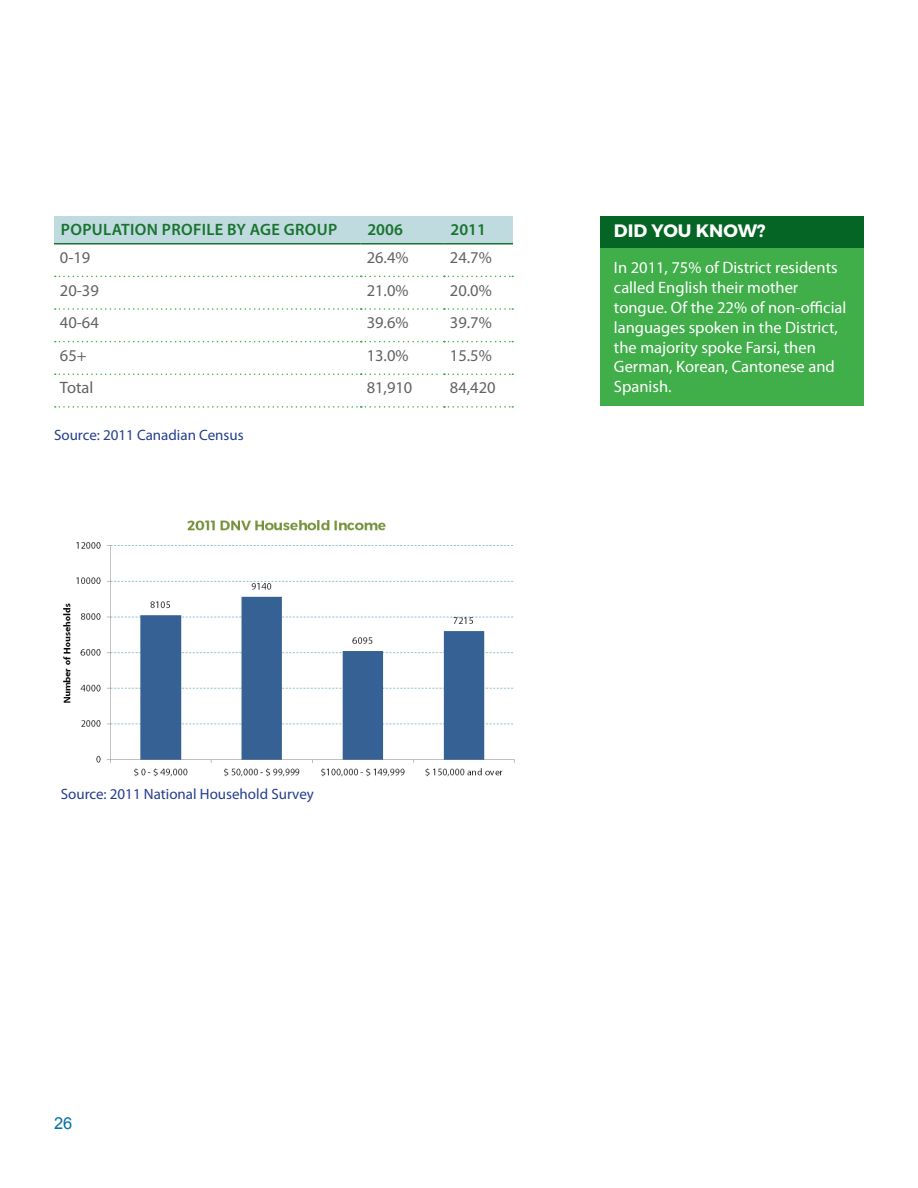
<style>
.page{position:relative;width:918px;height:1188px;background:#fff}
.page>*{position:absolute;margin:0;border:0;box-sizing:border-box;transform-origin:0 0}
.t1{font:700 18px "Montserrat";color:#fff}
.t2{font:16.5px/19.8px "Myriad Pro";color:#fff}
.t3{font:16.5px "Myriad Pro";color:#636366}
.t4{font:600 16.5px "Myriad Pro";letter-spacing:.02em;color:#19732d}
.t5{font:16.5px "Arial";color:#0070ac}
.t6{font:15px "Myriad Pro";color:#253f8e}
</style>
<div class="page">
<div style="left:54px;top:216px;width:459px;height:27px;background:#bfdbe0"></div>
<hr style="left:54px;top:243px;width:307px;height:2px;background:#19732d">
<hr style="left:361px;top:243px;width:83px;height:2px;background:#19732d">
<hr style="left:444px;top:243px;width:69px;height:2px;background:#19732d">
<svg style="left:55px;top:276px;width:458px;height:1px"></svg>
<svg style="left:55px;top:308px;width:458px;height:2px"></svg>
<svg style="left:55px;top:341px;width:458px;height:1px"></svg>
<svg style="left:55px;top:374px;width:458px;height:1px"></svg>
<svg style="left:55px;top:406px;width:458px;height:2px"></svg>
<img style="left:63px;top:520px;width:452px;height:257px">
<div style="left:600px;top:248px;width:264px;height:158px;background:#40ae49"></div>
<div style="left:600px;top:216px;width:264px;height:32px;background:#056524"></div>
<p class="t4" style="left:61px;top:219px;width:276px">POPULATION PROFI LE BY AGE GROUP</p>
<p class="t4" style="left:367px;top:219px;width:37px">2006</p>
<p class="t4" style="left:451px;top:219px;width:37px">2011</p>
<p class="t3" style="left:60px;top:247px;width:32px">0-19</p>
<p class="t3" style="left:367px;top:247px;width:43px">26.4%</p>
<p class="t3" style="left:450px;top:247px;width:43px">24.7%</p>
<p class="t3" style="left:60px;top:280px;width:40px">20-39</p>
<p class="t3" style="left:367px;top:280px;width:43px">21.0%</p>
<p class="t3" style="left:450px;top:280px;width:43px">20.0%</p>
<p class="t3" style="left:60px;top:312px;width:40px">40-64</p>
<p class="t3" style="left:367px;top:312px;width:43px">39.6%</p>
<p class="t3" style="left:450px;top:312px;width:43px">39.7%</p>
<p class="t3" style="left:60px;top:345px;width:28px">65+</p>
<p class="t3" style="left:367px;top:345px;width:43px">13.0%</p>
<p class="t3" style="left:450px;top:345px;width:43px">15.5%</p>
<p class="t3" style="left:60px;top:378px;width:35px">Total</p>
<p class="t3" style="left:367px;top:378px;width:47px">81,910</p>
<p class="t3" style="left:450px;top:378px;width:47px">84,420</p>
<p class="t6" style="left:54px;top:426px;width:191px">Source: 2011 Canadian Census</p>
<p class="t1" style="left:614px;top:220px;width:153px">DID YOU KNOW?</p>
<p class="t2" style="left:614px;top:258px;width:234px">In 2011, 75% of District residents called English their mother tongue. Of the 22% of non-official languages spoken in the District, the majority spoke Farsi, then<br>German, Korean, Cantonese and<br>Spanish.</p>
<p class="t6" style="left:61px;top:785px;width:255px">Source: 2011 National Household Survey</p>
<p class="t5" style="left:54px;top:1112px;width:20px">26</p>
</div>
